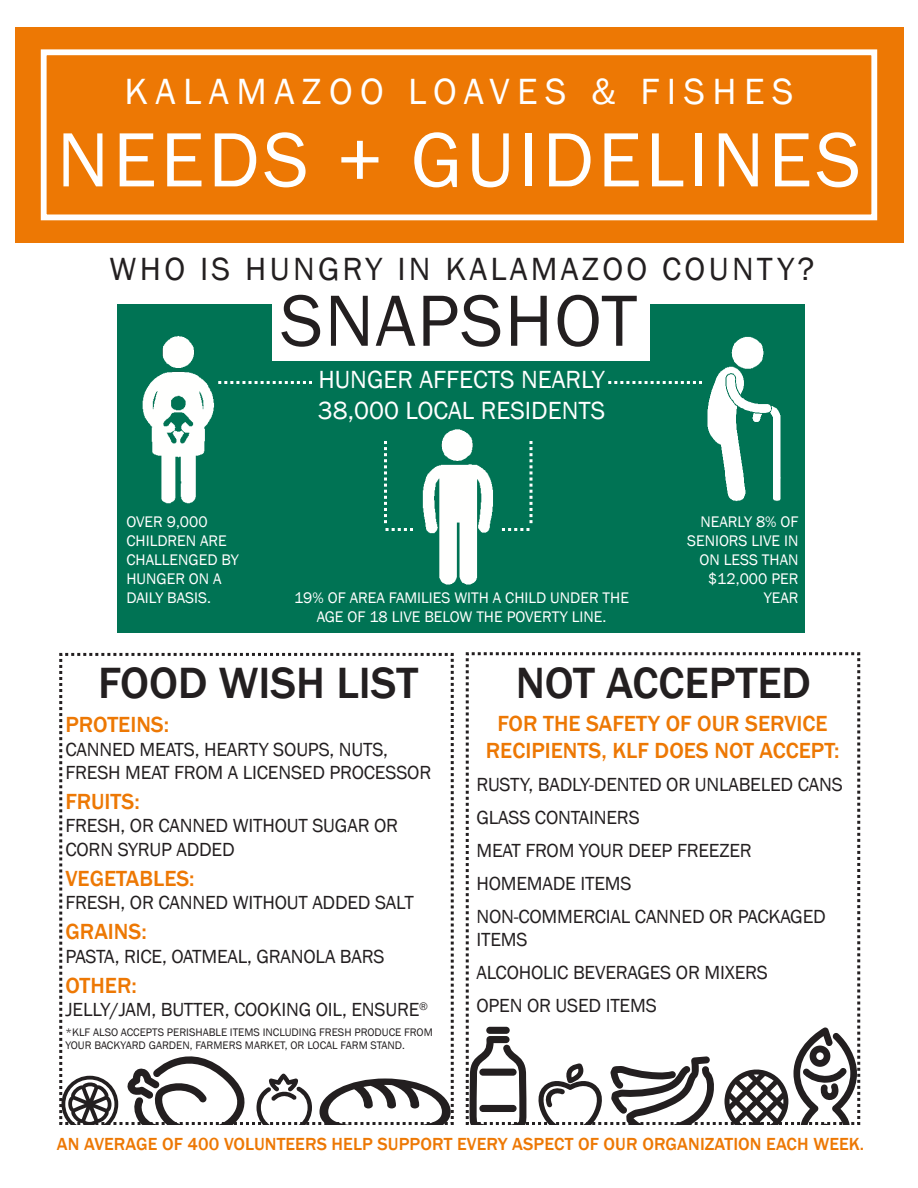
<style>
.page{position:relative;width:918px;height:1188px;background:#fff}
.page>*{position:absolute;margin:0;border:0;box-sizing:border-box;transform-origin:0 0}
.t1{font:79.5px "Franklin Gothic";letter-spacing:.05em;color:#fff}
.t2{font:75px "Franklin Gothic";letter-spacing:.02em;color:#231f20}
.t3{font:500 45px "Franklin Gothic";color:#231f20}
.t4{font:37.5px "Franklin Gothic";letter-spacing:.2em;color:#fff}
.t5{font:33px "Franklin Gothic";letter-spacing:.1em;color:#231f20}
.t6{font:25.5px "Franklin Gothic";color:#fff}
.t7{font:500 22.5px/27px "Franklin Gothic";color:#ed7804;text-align:center}
.t8{font:19.5px/23.4px "Franklin Gothic";letter-spacing:-.01em;color:#231f20}
.t9{font:500 18px "Franklin Gothic";letter-spacing:.005em;color:#ed7804}
.t10{font:15.75px/18.9px "Franklin Gothic";color:#fff}
.t11{font:11.25px/13.5px "Franklin Gothic";color:#231f20}
</style>
<div class="page">
<div style="left:124px;top:362px;width:640px;height:271px;background:#007354"></div>
<div style="left:15px;top:28px;width:888px;height:215px;background:#ed7804"></div>
<div style="left:41px;top:49px;width:836px;height:171px;border:6px solid #fff"></div>
<div style="left:118px;top:304px;width:154px;height:329px;background:#007354"></div>
<div style="left:650px;top:304px;width:154px;height:329px;background:#007354"></div>
<img style="left:142px;top:335px;width:72px;height:169px">
<img style="left:707px;top:336px;width:74px;height:166px">
<svg style="left:218px;top:381px;width:94px;height:3px"></svg>
<svg style="left:384px;top:441px;width:148px;height:90px"></svg>
<div style="left:413px;top:524px;width:88px;height:9px;background:#007354"></div>
<img style="left:417px;top:429px;width:84px;height:156px">
<svg style="left:608px;top:381px;width:94px;height:3px"></svg>
<svg style="left:465px;top:652px;width:396px;height:473px"></svg>
<svg style="left:59px;top:652px;width:395px;height:473px"></svg>
<p class="t4" style="left:124px;top:69px;width:671px">KALAMAZOO LOAVES &amp; FISHES</p>
<p class="t1" style="left:57px;top:111px;width:806px">NEEDS + GUIDELINES</p>
<p class="t5" style="left:110px;top:248px;width:706px">WHO IS HUNGRY IN KALAMAZOO COUNTY?</p>
<p class="t2" style="left:281px;top:274px;width:358px">SNAPSHOT</p>
<p class="t6" style="left:318px;top:364px;width:288px">HUNGER AFFECTS NEARLY</p>
<p class="t6" style="left:318px;top:395px;width:289px">38,000 LOCAL RESIDENTS</p>
<p class="t10" style="left:126px;top:513px;width:114px">OVER 9,000<br>CHILDREN ARE<br>CHALLENGED BY<br>HUNGER ON A<br>DAILY BASIS.</p>
<p class="t10" style="left:687px;top:513px;width:113px;text-align:right">NEARLY 8% OF<br>SENIORS LIVE IN<br>ON LESS THAN $12,000 PER</p>
<p class="t10" style="left:294px;top:589px;width:336px">19% OF AREA FAMILIES WITH A CHILD UNDER THE</p>
<p class="t10" style="left:764px;top:588px;width:36px">YEAR</p>
<p class="t10" style="left:317px;top:608px;width:291px">AGE OF 18 LIVE BELOW THE POVERTY LINE.</p>
<p class="t3" style="left:98px;top:655px;width:322px">FOOD WISH LIST</p>
<p class="t7" style="left:65px;top:711px;width:105px">PROTEINS:</p>
<p class="t8" style="left:65px;top:738px;width:367px">CANNED MEATS, HEARTY SOUPS, NUTS,<br>FRESH MEAT FROM A LICENSED PROCESSOR</p>
<p class="t7" style="left:65px;top:788px;width:76px">FRUITS:</p>
<p class="t8" style="left:65px;top:815px;width:334px">FRESH, OR CANNED WITHOUT SUGAR OR<br>CORN SYRUP ADDED</p>
<p class="t7" style="left:65px;top:865px;width:131px">VEGETABLES:</p>
<p class="t8" style="left:65px;top:891px;width:350px">FRESH, OR CANNED WITHOUT ADDED SALT</p>
<p class="t7" style="left:65px;top:918px;width:83px">GRAINS:</p>
<p class="t8" style="left:65px;top:945px;width:321px">PASTA, RICE, OATMEAL, GRANOLA BARS</p>
<p class="t7" style="left:65px;top:972px;width:73px">OTHER:</p>
<p class="t8" style="left:65px;top:998px;width:364px">JELLY/JAM, BUTTER, COOKING OIL, ENSURE<sup>®</sup></p>
<p class="t11" style="left:65px;top:1025px;width:369px">*KLF ALSO ACCEPTS PERISHABLE ITEMS INCLUDING FRESH PRODUCE FROM<br>YOUR BACKYARD GARDEN, FARMERS MARKET, OR LOCAL FARM STAND.</p>
<p class="t3" style="left:516px;top:655px;width:297px">NOT ACCEPTED</p>
<p class="t7" style="left:486px;top:710px;width:355px">FOR THE SAFETY OF OUR SERVICE<br>RECIPIENTS, KLF DOES NOT ACCEPT:</p>
<p class="t8" style="left:476px;top:773px;width:368px">RUSTY, BADLY-DENTED OR UNLABELED CANS</p>
<p class="t8" style="left:476px;top:806px;width:165px">GLASS CONTAINERS</p>
<p class="t8" style="left:476px;top:839px;width:277px">MEAT FROM YOUR DEEP FREEZER</p>
<p class="t8" style="left:476px;top:872px;width:157px">HOMEMADE ITEMS</p>
<p class="t8" style="left:476px;top:905px;width:351px">NON-COMMERCIAL CANNED OR PACKAGED<br>ITEMS</p>
<p class="t8" style="left:476px;top:961px;width:293px">ALCOHOLIC BEVERAGES OR MIXERS</p>
<p class="t8" style="left:476px;top:994px;width:182px">OPEN OR USED ITEMS</p>
<p class="t9" style="left:57px;top:1132px;width:809px">AN AVERAGE OF 400 VOLUNTEERS HELP SUPPORT EVERY ASPECT OF OUR ORGANIZATION EACH WEEK.</p>
</div>
